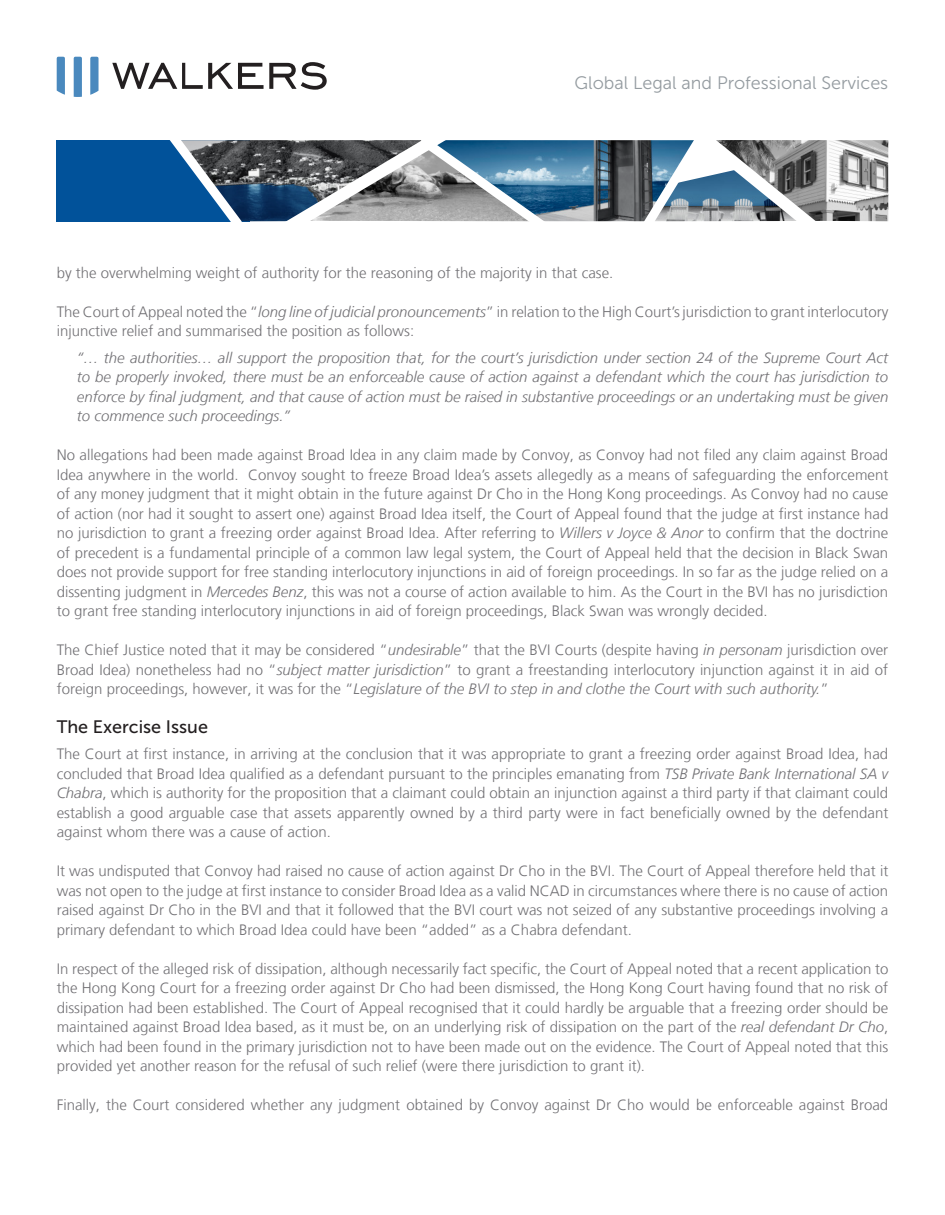
<style>
.page{position:relative;width:945px;height:1215px;background:#fff}
.page>*{position:absolute;margin:0;border:0;box-sizing:border-box;transform-origin:0 0}
.t1{font:18px "Museo Sans 300";color:#959ca1}
.t2{font:18px "Museo Sans 500";color:#231f20}
.t3{font:300 15px/19.5px "Frutiger LT";color:#717074;text-align:justify}
.t4{font:italic 300 15px/19.5px "Frutiger LT";color:#717074;text-align:justify}
.s1{font-style:italic}
</style>
<div class="page">
<svg style="left:112px;top:62px;width:215px;height:28px"></svg>
<svg style="left:57px;top:57px;width:8px;height:38px"></svg>
<svg style="left:74px;top:57px;width:8px;height:40px"></svg>
<svg style="left:90px;top:57px;width:9px;height:38px"></svg>
<div style="left:57px;top:140px;width:193px;height:81px;background:#01529a"></div>
<img style="left:251px;top:140px;width:20px;height:81px">
<img style="left:559px;top:140px;width:74px;height:81px">
<img style="left:833px;top:140px;width:55px;height:81px">
<svg style="left:159px;top:140px;width:92px;height:82px"></svg>
<svg style="left:271px;top:140px;width:288px;height:82px;background:#798995"></svg>
<svg style="left:633px;top:140px;width:200px;height:82px"></svg>
<p class="t1" style="left:575px;top:73px;width:315px">Global Legal and Professional Services</p>
<p class="t3" style="left:57px;top:263px;width:558px">by the overwhelming weight of authority for the reasoning of the majority in that case.</p>
<p class="t3" style="left:57px;top:302px;width:833px">The Court of Appeal noted the “<span class="s1">long line of judicial pronouncements</span>” in relation to the High Court’s jurisdiction to grant interlocutory injunctive relief and summarised the position as follows:</p>
<p class="t4" style="left:77px;top:348px;width:813px">“… the authorities… all support the proposition that, for the court’s jurisdiction under section 24 of the Supreme Court Act to be properly invoked, there must be an enforceable cause of action against a defendant which the court has jurisdiction to enforce by final judgment, and that cause of action must be raised in substantive proceedings or an undertaking must be given to commence such proceedings.”</p>
<p class="t3" style="left:57px;top:445px;width:833px">No allegations had been made against Broad Idea in any claim made by Convoy, as Convoy had not filed any claim against Broad Idea anywhere in the world. Convoy sought to freeze Broad Idea’s assets allegedly as a means of safeguarding the enforcement of any money judgment that it might obtain in the future against Dr Cho in the Hong Kong proceedings. As Convoy had no cause of action (nor had it sought to assert one) against Broad Idea itself, the Court of Appeal found that the judge at first instance had no jurisdiction to grant a freezing order against Broad Idea. After referring to <span class="s1">Willers v Joyce &amp; Anor</span> to confirm that the doctrine of precedent is a fundamental principle of a common law legal system, the Court of Appeal held that the decision in Black Swan does not provide support for free standing interlocutory injunctions in aid of foreign proceedings. In so far as the judge relied on a dissenting judgment in <span class="s1">Mercedes Benz</span>, this was not a course of action available to him. As the Court in the BVI has no jurisdiction to grant free standing interlocutory injunctions in aid of foreign proceedings, Black Swan was wrongly decided.</p>
<p class="t3" style="left:57px;top:640px;width:833px">The Chief Justice noted that it may be considered “<span class="s1">undesirable</span>” that the BVI Courts (despite having <span class="s1">in personam</span> jurisdiction over Broad Idea) nonetheless had no “<span class="s1">subject matter jurisdiction</span>” to grant a freestanding interlocutory injunction against it in aid of foreign proceedings, however, it was for the “<span class="s1">Legislature of the BVI to step in and clothe the Court with such authority.</span>”</p>
<p class="t2" style="left:57px;top:717px;width:153px">The Exercise Issue</p>
<p class="t3" style="left:57px;top:745px;width:833px">The Court at first instance, in arriving at the conclusion that it was appropriate to grant a freezing order against Broad Idea, had concluded that Broad Idea qualified as a defendant pursuant to the principles emanating from <span class="s1">TSB Private Bank International SA v Chabra</span>, which is authority for the proposition that a claimant could obtain an injunction against a third party if that claimant could establish a good arguable case that assets apparently owned by a third party were in fact beneficially owned by the defendant against whom there was a cause of action.</p>
<p class="t3" style="left:57px;top:862px;width:833px">It was undisputed that Convoy had raised no cause of action against Dr Cho in the BVI. The Court of Appeal therefore held that it was not open to the judge at first instance to consider Broad Idea as a valid NCAD in circumstances where there is no cause of action raised against Dr Cho in the BVI and that it followed that the BVI court was not seized of any substantive proceedings involving a primary defendant to which Broad Idea could have been “added” as a Chabra defendant.</p>
<p class="t3" style="left:57px;top:959px;width:833px">In respect of the alleged risk of dissipation, although necessarily fact specific, the Court of Appeal noted that a recent application to the Hong Kong Court for a freezing order against Dr Cho had been dismissed, the Hong Kong Court having found that no risk of dissipation had been established. The Court of Appeal recognised that it could hardly be arguable that a freezing order should be maintained against Broad Idea based, as it must be, on an underlying risk of dissipation on the part of the <span class="s1">real defendant Dr Cho</span>, which had been found in the primary jurisdiction not to have been made out on the evidence. The Court of Appeal noted that this provided yet another reason for the refusal of such relief (were there jurisdiction to grant it).</p>
<p class="t3" style="left:57px;top:1096px;width:833px">Finally, the Court considered whether any judgment obtained by Convoy against Dr Cho would be enforceable against Broad</p>
</div>
